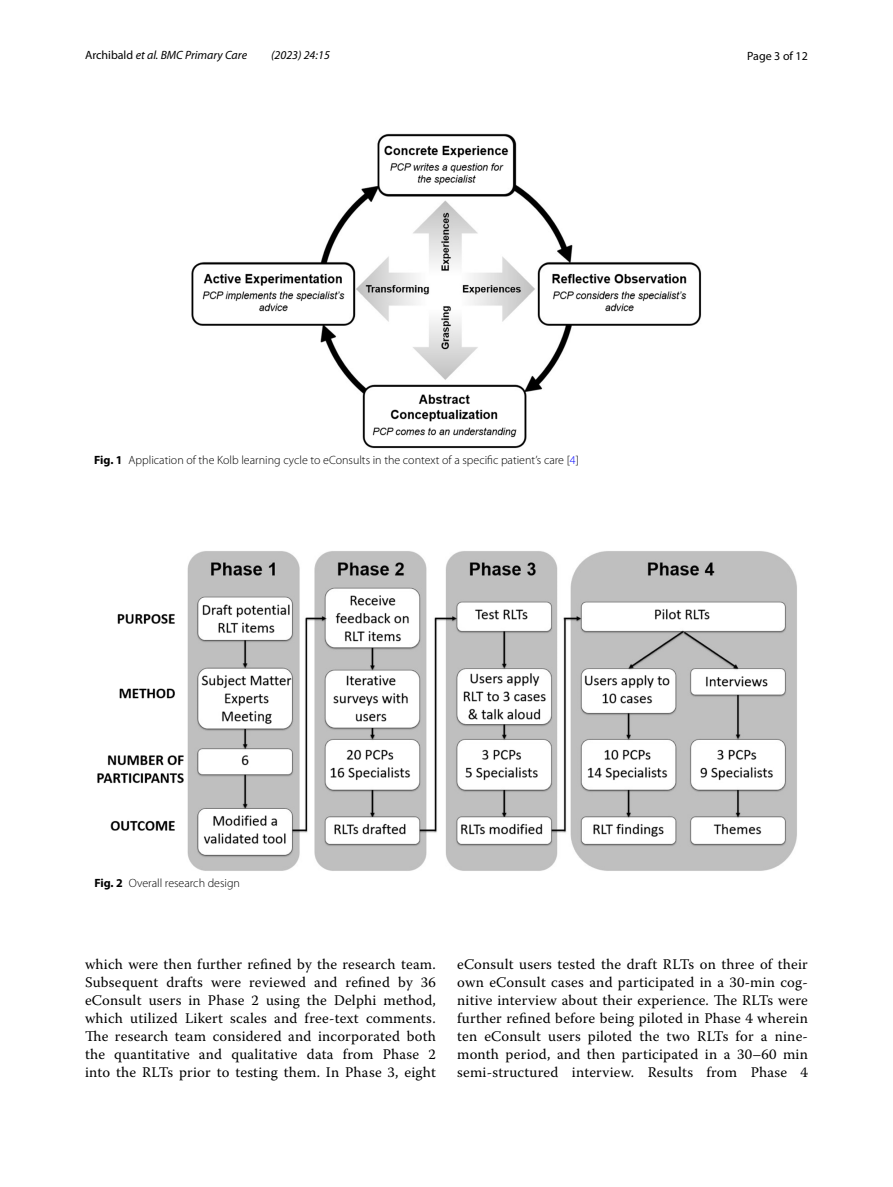
<style>
.page{position:relative;width:893px;height:1187px;background:#fff}
.page>*{position:absolute;margin:0;border:0;box-sizing:border-box;transform-origin:0 0}
.t1{font:14.7px/18px "Warnock Pro";letter-spacing:.015em;color:#000;text-align:justify}
.t2{font:300 12px "Myriad Pro";color:#000}
.t3{font:italic 12px "Myriad Pro";color:#000}
.t4{font:12px "Myriad Pro";color:#000}
.s1{font-style:normal}
.s2{font-weight:700}
.s3{color:#00f}
</style>
<div class="page">
<img style="left:191px;top:133px;width:511px;height:315px">
<img style="left:97px;top:551px;width:700px;height:320px">
<p class="t3" style="left:85px;top:48px;width:164px"><span class="s1">Archibald</span> et al. BMC Primary Care</p>
<p class="t3" style="left:271px;top:48px;width:60px">(2023) 24:15</p>
<p class="t4" style="left:747px;top:48px;width:62px">Page 3 of 12</p>
<p class="t2" style="left:94px;top:453px;width:486px"><span class="s2">Fig. 1</span> Application of the Kolb learning cycle to eConsults in the context of a specific patient’s care [<span class="s3">4</span>]</p>
<p class="t2" style="left:94px;top:876px;width:147px"><span class="s2">Fig. 2</span> Overall research design</p>
<p class="t1" style="left:85px;top:954px;width:352px">which were then further refined by the research team.<br>Subsequent drafts were reviewed and refined by 36 eConsult users in Phase 2 using the Delphi method, which utilized Likert scales and free-text comments.<br>The research team considered and incorporated both the quantitative and qualitative data from Phase 2 into the RLTs prior to testing them. In Phase 3, eight</p>
<p class="t1" style="left:457px;top:954px;width:352px">eConsult users tested the draft RLTs on three of their own eConsult cases and participated in a 30-min cog&shy;nitive interview about their experience. The RLTs were further refined before being piloted in Phase 4 wherein ten eConsult users piloted the two RLTs for a nine&shy;month period, and then participated in a 30–60 min semi-structured interview. Results from Phase 4</p>
</div>
